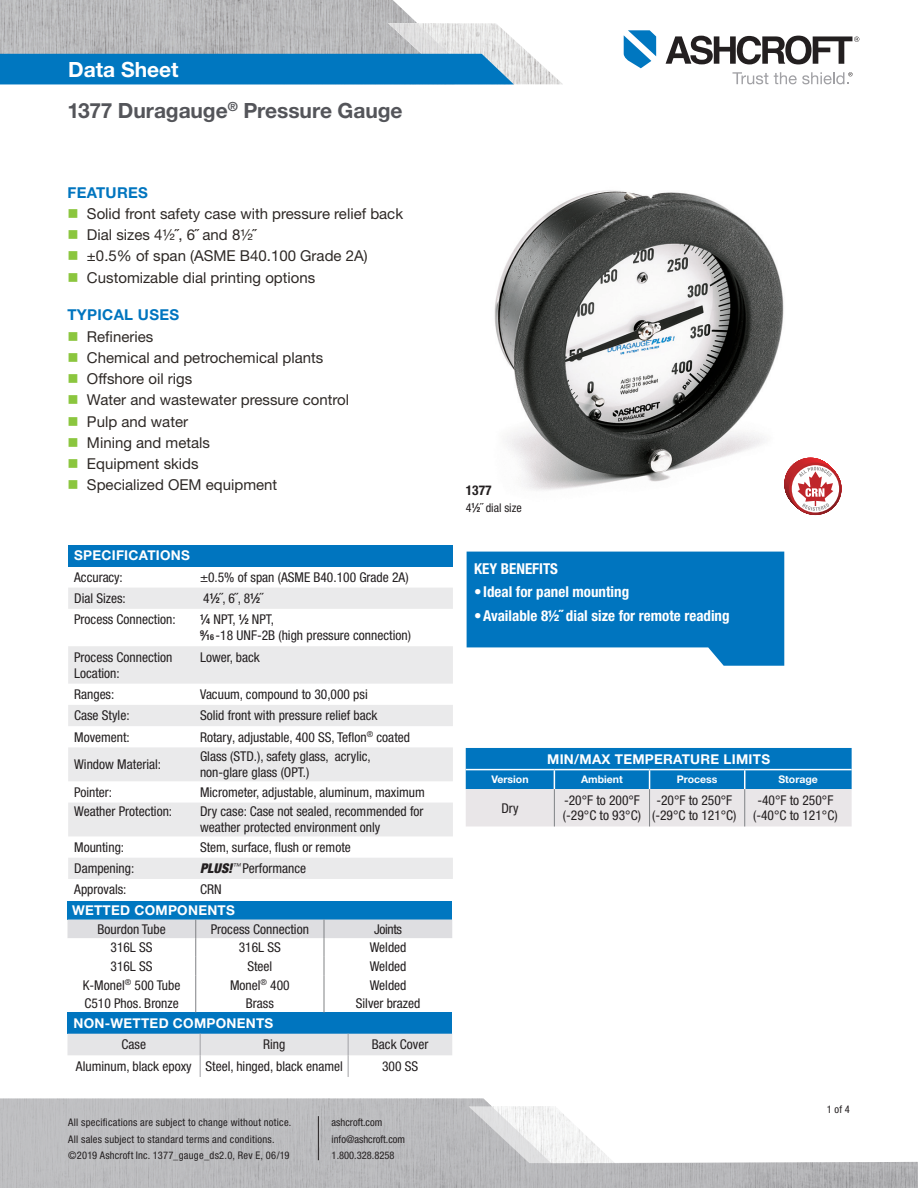
<style>
.page{position:relative;width:918px;height:1188px;background:#fff}
.page>*{position:absolute;margin:0;border:0;box-sizing:border-box;transform-origin:0 0}
.t1{font:700 21px/41.7px "Helvetica Neue LT Pro";color:#54555a}
.t2{font:15px "Helvetica Neue LT Pro";color:#2e2926}
.Key_Benefits{font:700 condensed 15px "Helvetica Neue LT Pro";color:#fff}
.FEATURES_Bullets{font:700 15px "Helvetica Neue LT Pro";letter-spacing:.02em;color:#0075bf}
.FEATURES_Header{font:700 15px "Helvetica Neue LT Pro";letter-spacing:.02em;color:#0075bf}
.TABLE_Body{font:condensed 13.5px/15.8px "Helvetica Neue LT Pro";color:#231f20}
.TABLE_Header{font:700 13.5px "Helvetica Neue LT Pro";letter-spacing:.02em;color:#fff}
.Gauge_code{font:700 condensed 13.5px "Helvetica Neue LT Pro";color:#231f20}
.Gauge_Size{font:condensed 12px "Helvetica Neue LT Pro";color:#231f20}
.t3{font:condensed 10.5px/16.5px "Helvetica Neue LT Pro";letter-spacing:.02em;color:#231f20}
.t4{font:condensed 10.5px/16.5px "Helvetica Neue LT Pro";color:#231f20}
.TABLE_Subhead{font:700 10.5px "Helvetica Neue LT Pro";color:#fff}
.s1{color:#fff}
.s2{font-weight:700}
.s3{font-weight:700;font-size:8.1px}
.s4{font-weight:900;font-style:italic}
.s5{font-weight:700;font-size:7.2px}
</style>
<div class="page">
<svg style="left:0;top:1098px;width:918px;height:90px;fill:#bdbdc0"></svg>
<svg style="left:468px;top:1106px;width:152px;height:57px"></svg>
<hr style="left:4px;top:84px;width:451px;height:1px;background:#ceced0">
<img style="left:0;top:0;width:417px;height:23px">
<svg style="left:732px;top:72px;width:36px;height:12px"></svg>
<svg style="left:624px;top:30px;width:32px;height:38px"></svg>
<svg style="left:666px;top:36px;width:193px;height:28px"></svg>
<svg style="left:0;top:23px;width:562px;height:61px;background:#70a5c5"></svg>
<svg style="left:774px;top:72px;width:79px;height:12px"></svg>
<img style="left:494px;top:190px;width:325px;height:326px">
<div style="left:68px;top:545px;width:385px;height:21px;background:#0075bf"></div>
<svg style="left:68px;top:588px;width:385px;height:291px;fill:#eaeaeb"></svg>
<div style="left:68px;top:1012px;width:384px;height:22px;background:#0075bf"></div>
<svg style="left:68px;top:1034px;width:384px;height:43px"></svg>
<svg style="left:467px;top:552px;width:317px;height:114px;background:#2086c7"></svg>
<svg style="left:466px;top:748px;width:386px;height:78px;background:#73add3"></svg>
<hr style="left:554px;top:789px;width:1px;height:37px;background:#808285">
<hr style="left:649px;top:789px;width:1px;height:37px;background:#808285">
<hr style="left:744px;top:789px;width:1px;height:37px;background:#808285">
<svg style="left:789px;top:463px;width:53px;height:52px"></svg>
<div style="left:792px;top:465px;width:47px;height:48px;background:#fff;border-radius:50%"></div>
<svg style="left:798px;top:467px;width:35px;height:44px"></svg>
<hr style="left:318px;top:1116px;width:1px;height:44px;background:#231f20">
<div style="left:68px;top:901px;width:384px;height:19px;background:#0077c0"></div>
<svg style="left:68px;top:920px;width:384px;height:93px"></svg>
<h1 class="t1" style="left:68px;top:48px;width:337px"><span class="s1">Data Sheet<br></span>1377 Duragauge<sup>®</sup> Pressure Gauge</h1>
<p class="FEATURES_Header" style="left:68px;top:183px;width:82px">FEATURES</p>
<p class="t2" style="left:87px;top:204px;width:318px">Solid front safety case with pressure relief back</p>
<p class="t2" style="left:87px;top:226px;width:171px">Dial sizes 41/2˝, 6˝ and 81/2˝</p>
<p class="t2" style="left:87px;top:247px;width:282px">±0.5% of span (ASME B40.100 Grade 2A)</p>
<p class="t2" style="left:87px;top:268px;width:230px">Customizable dial printing options</p>
<p class="FEATURES_Bullets" style="left:68px;top:306px;width:113px">TYPICAL USES</p>
<p class="t2" style="left:87px;top:327px;width:68px">Refineries</p>
<p class="t2" style="left:87px;top:348px;width:238px">Chemical and petrochemical plants</p>
<p class="t2" style="left:87px;top:370px;width:107px">Offshore oil rigs</p>
<p class="t2" style="left:87px;top:391px;width:264px">Water and wastewater pressure control</p>
<p class="t2" style="left:87px;top:412px;width:103px">Pulp and water</p>
<p class="t2" style="left:87px;top:433px;width:125px">Mining and metals</p>
<p class="t2" style="left:87px;top:455px;width:113px">Equipment skids</p>
<p class="t2" style="left:87px;top:476px;width:192px">Specialized OEM equipment</p>
<p class="TABLE_Header" style="left:74px;top:547px;width:117px">SPECIFICATIONS</p>
<p class="TABLE_Body" style="left:74px;top:569px;width:50px">Accuracy:</p>
<p class="TABLE_Body" style="left:200px;top:569px;width:210px">±0.5% of span (ASME B40.100 Grade 2A)</p>
<p class="TABLE_Body" style="left:74px;top:590px;width:53px">Dial Sizes:</p>
<p class="TABLE_Body" style="left:203px;top:590px;width:61px">4<sup>1</sup><span class="s2">⁄</span><span class="s3">2</span>˝, 6˝, 8<sup>1</sup><span class="s2">⁄</span><span class="s3">2</span>˝</p>
<p class="TABLE_Body" style="left:74px;top:612px;width:103px">Process Connection:</p>
<p class="TABLE_Body" style="left:200px;top:612px;width:212px"><sup>1</sup><span class="s2">⁄</span><span class="s3">4</span> NPT, <sup>1</sup><span class="s2">⁄</span><span class="s3">2</span> NPT,<br><sup>9</sup><span class="s2">⁄</span><span class="s3">16</span> -18 UNF-2B (high pressure connection)</p>
<p class="TABLE_Body" style="left:74px;top:649px;width:100px">Process Connection<br>Location:</p>
<p class="TABLE_Body" style="left:200px;top:649px;width:61px">Lower, back</p>
<p class="TABLE_Body" style="left:74px;top:686px;width:42px">Ranges:</p>
<p class="TABLE_Body" style="left:200px;top:686px;width:169px">Vacuum, compound to 30,000 psi</p>
<p class="TABLE_Body" style="left:74px;top:708px;width:57px">Case Style:</p>
<p class="TABLE_Body" style="left:200px;top:708px;width:179px">Solid front with pressure relief back</p>
<p class="TABLE_Body" style="left:74px;top:729px;width:57px">Movement:</p>
<p class="TABLE_Body" style="left:200px;top:729px;width:212px">Rotary, adjustable, 400 SS, Teflon<sup>®</sup> coated</p>
<p class="TABLE_Body" style="left:74px;top:756px;width:88px">Window Material:</p>
<p class="TABLE_Body" style="left:200px;top:749px;width:172px">Glass (STD.), safety glass, acrylic, non-glare glass (OPT.)</p>
<p class="TABLE_Body" style="left:74px;top:784px;width:39px">Pointer:</p>
<p class="TABLE_Body" style="left:200px;top:784px;width:226px">Micrometer, adjustable, aluminum, maximum</p>
<p class="TABLE_Body" style="left:74px;top:804px;width:100px">Weather Protection:</p>
<p class="TABLE_Body" style="left:200px;top:804px;width:225px">Dry case: Case not sealed, recommended for weather protected environment only</p>
<p class="TABLE_Body" style="left:74px;top:839px;width:51px">Mounting:</p>
<p class="TABLE_Body" style="left:200px;top:839px;width:152px">Stem, surface, flush or remote</p>
<p class="TABLE_Body" style="left:74px;top:860px;width:62px">Dampening:</p>
<p class="TABLE_Body" style="left:200px;top:860px;width:108px"><span class="s4">PLUS!</span><sup>™</sup> Performance</p>
<p class="TABLE_Body" style="left:74px;top:882px;width:54px">Approvals:</p>
<p class="TABLE_Body" style="left:200px;top:882px;width:23px">CRN</p>
<p class="TABLE_Header" style="left:72px;top:902px;width:164px">WETTED COMPONENTS</p>
<p class="TABLE_Body" style="left:98px;top:921px;width:70px">Bourdon Tube</p>
<p class="TABLE_Body" style="left:211px;top:921px;width:100px">Process Connection</p>
<p class="TABLE_Body" style="left:374px;top:921px;width:30px">Joints</p>
<p class="TABLE_Body" style="left:111px;top:939px;width:44px">316L SS</p>
<p class="TABLE_Body" style="left:239px;top:939px;width:44px">316L SS</p>
<p class="TABLE_Body" style="left:370px;top:939px;width:38px">Welded</p>
<p class="TABLE_Body" style="left:111px;top:958px;width:44px">316L SS</p>
<p class="TABLE_Body" style="left:247px;top:958px;width:26px">Steel</p>
<p class="TABLE_Body" style="left:370px;top:958px;width:38px">Welded</p>
<p class="TABLE_Body" style="left:83px;top:977px;width:99px">K-Monel<sup>®</sup> 500 Tube</p>
<p class="TABLE_Body" style="left:230px;top:977px;width:61px">Monel<sup>®</sup> 400</p>
<p class="TABLE_Body" style="left:370px;top:977px;width:38px">Welded</p>
<p class="TABLE_Body" style="left:84px;top:995px;width:96px">C510 Phos. Bronze</p>
<p class="TABLE_Body" style="left:246px;top:995px;width:29px">Brass</p>
<p class="TABLE_Body" style="left:356px;top:995px;width:66px">Silver brazed</p>
<p class="TABLE_Header" style="left:74px;top:1014px;width:201px">NON-WETTED COMPONENTS</p>
<p class="TABLE_Body" style="left:122px;top:1037px;width:26px">Case</p>
<p class="TABLE_Body" style="left:263px;top:1037px;width:24px">Ring</p>
<p class="TABLE_Body" style="left:372px;top:1037px;width:58px">Back Cover</p>
<p class="TABLE_Body" style="left:76px;top:1058px;width:117px">Aluminum, black epoxy</p>
<p class="TABLE_Body" style="left:205px;top:1058px;width:139px">Steel, hinged, black enamel</p>
<p class="TABLE_Body" style="left:382px;top:1058px;width:38px">300 SS</p>
<p class="t3" style="left:68px;top:1114px;width:225px">All specifications are subject to change without notice.<br>All sales subject to standard terms and conditions. ©2019 Ashcroft Inc. 1377_gauge_ds2.0, Rev E, 06/19</p>
<p class="t4" style="left:332px;top:1114px;width:75px">ashcroft.com info@ashcroft.com<br>1.800.328.8258</p>
<p class="Gauge_code" style="left:466px;top:482px;width:27px">1377</p>
<p class="Gauge_Size" style="left:466px;top:501px;width:57px">4<sup>1</sup><span class="s2">⁄</span><span class="s5">2</span>˝ dial size</p>
<p class="Key_Benefits" style="left:474px;top:560px;width:85px">KEY BENEFITS</p>
<p class="Key_Benefits" style="left:474px;top:582px;width:156px">•Ideal for panel mounting</p>
<p class="Key_Benefits" style="left:474px;top:606px;width:257px">•Available 8½˝ dial size for remote reading</p>
<p class="TABLE_Header" style="left:547px;top:750px;width:224px">MIN/MAX TEMPERATURE LIMITS</p>
<p class="TABLE_Subhead" style="left:491px;top:773px;width:39px">Version</p>
<p class="TABLE_Subhead" style="left:581px;top:773px;width:43px">Ambient</p>
<p class="TABLE_Subhead" style="left:677px;top:773px;width:42px">Process</p>
<p class="TABLE_Subhead" style="left:778px;top:773px;width:41px">Storage</p>
<p class="TABLE_Body" style="left:501px;top:800px;width:19px">Dry</p>
<p class="TABLE_Body" style="left:563px;top:792px;width:79px">-20°F to 200°F (-29°C to 93°C)</p>
<p class="TABLE_Body" style="left:652px;top:792px;width:86px;text-align:center">-20°F to 250°F (-29°C to 121°C)</p>
<p class="TABLE_Body" style="left:753px;top:792px;width:86px;text-align:center">-40°F to 250°F (-40°C to 121°C)</p>
<p class="t3" style="left:827px;top:1101px;width:24px">1 of 4</p>
</div>
